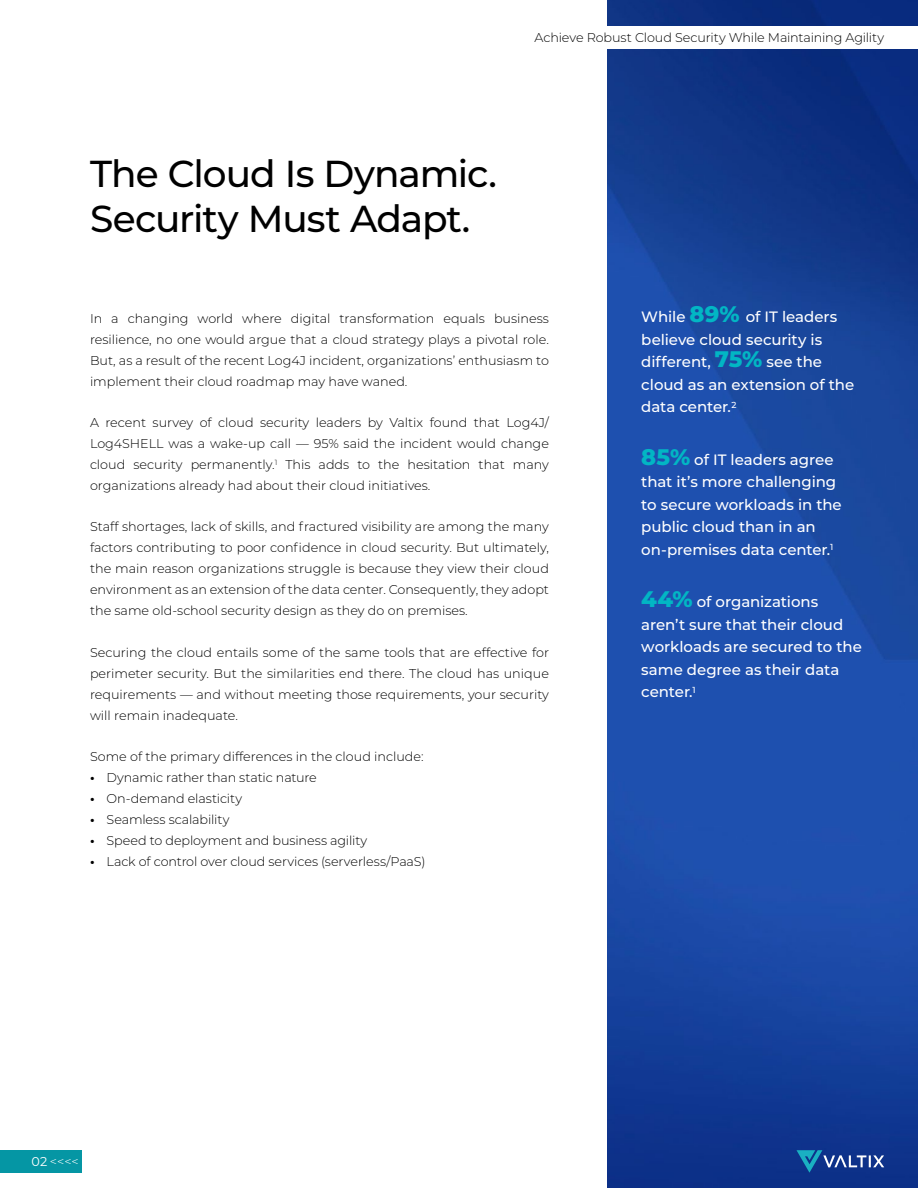
<style>
.page{position:relative;width:918px;height:1188px;background:#fff}
.page>*{position:absolute;margin:0;border:0;box-sizing:border-box;transform-origin:0 0}
.t1{font:500 37.5px/45px "Montserrat";letter-spacing:-.03em;color:#000}
.t2{font:500 15px/22.5px "Montserrat";letter-spacing:-.005em;color:#fff}
.t3{font:300 12.75px/21px "Montserrat";color:#000;text-align:justify}
.t4{font:300 12.75px "Montserrat";color:#fff}
.s1{font-weight:700}
.s2{font-weight:800;font-size:22.5px;color:#02b6c4}
.s3{font-weight:400}
</style>
<div class="page">
<img style="left:608px;top:0;width:310px;height:1188px">
<div style="left:149px;top:26px;width:769px;height:23px;background:#fff"></div>
<div style="left:0;top:1150px;width:82px;height:23px;background:#0596a4"></div>
<svg style="left:797px;top:1150px;width:87px;height:23px"></svg>
<p class="t3" style="left:535px;top:27px;width:351px">Achieve Robust Cloud Security While Maintaining Agility</p>
<h1 class="t1" style="left:90px;top:150px;width:409px">The Cloud Is Dynamic.<br>Security Must Adapt.</h1>
<p class="t3" style="left:90px;top:307px;width:461px">In a changing world where digital transformation equals business resilience, no one would argue that a cloud strategy plays a pivotal role.<br>But, as a result of the recent Log4J incident, organizations’ enthusiasm to implement their cloud roadmap may have waned.</p>
<p class="t3" style="left:90px;top:412px;width:461px">A recent survey of cloud security leaders by Valtix found that Log4J/ Log4SHELL was a wake-up call — 95% said the incident would change cloud security permanently.<sup>1</sup> This adds to the hesitation that many organizations already had about their cloud initiatives.</p>
<p class="t3" style="left:90px;top:516px;width:461px">Staff shortages, lack of skills, and fractured visibility are among the many factors contributing to poor confidence in cloud security. But ultimately, the main reason organizations struggle is because they view their cloud environment as an extension of the data center. Consequently, they adopt the same old-school security design as they do on premises.</p>
<p class="t3" style="left:90px;top:641px;width:461px">Securing the cloud entails some of the same tools that are effective for perimeter security. But the similarities end there. The cloud has unique requirements — and without meeting those requirements, your security will remain inadequate.</p>
<p class="t3" style="left:90px;top:745px;width:335px">Some of the primary differences in the cloud include:</p>
<p class="t3" style="left:90px;top:766px;width:228px"><span class="s1">•</span> Dynamic rather than static nature</p>
<p class="t3" style="left:90px;top:787px;width:154px"><span class="s1">•</span> On-demand elasticity</p>
<p class="t3" style="left:90px;top:808px;width:141px"><span class="s1">•</span> Seamless scalability</p>
<p class="t3" style="left:90px;top:829px;width:279px"><span class="s1">•</span> Speed to deployment and business agility</p>
<p class="t3" style="left:90px;top:850px;width:337px"><span class="s1">•</span> Lack of control over cloud services (serverless/PaaS)</p>
<p class="t2" style="left:641px;top:305px;width:214px">While <span class="s2">89%</span> of IT leaders believe cloud security is different, <span class="s2">75%</span> see the cloud as an extension of the data center.<sup>2</sup></p>
<p class="t2" style="left:641px;top:448px;width:202px"><span class="s2">85%</span> of IT leaders agree that it’s more challenging to secure workloads in the public cloud than in an on-premises data center.<sup>1</sup></p>
<p class="t2" style="left:641px;top:590px;width:222px"><span class="s2">44%</span> of organizations aren’t sure that their cloud workloads are secured to the same degree as their data center.<sup>1</sup></p>
<p class="t4" style="left:32px;top:1153px;width:49px"><span class="s3">02</span> &lt;&lt;&lt;&lt;</p>
</div>
